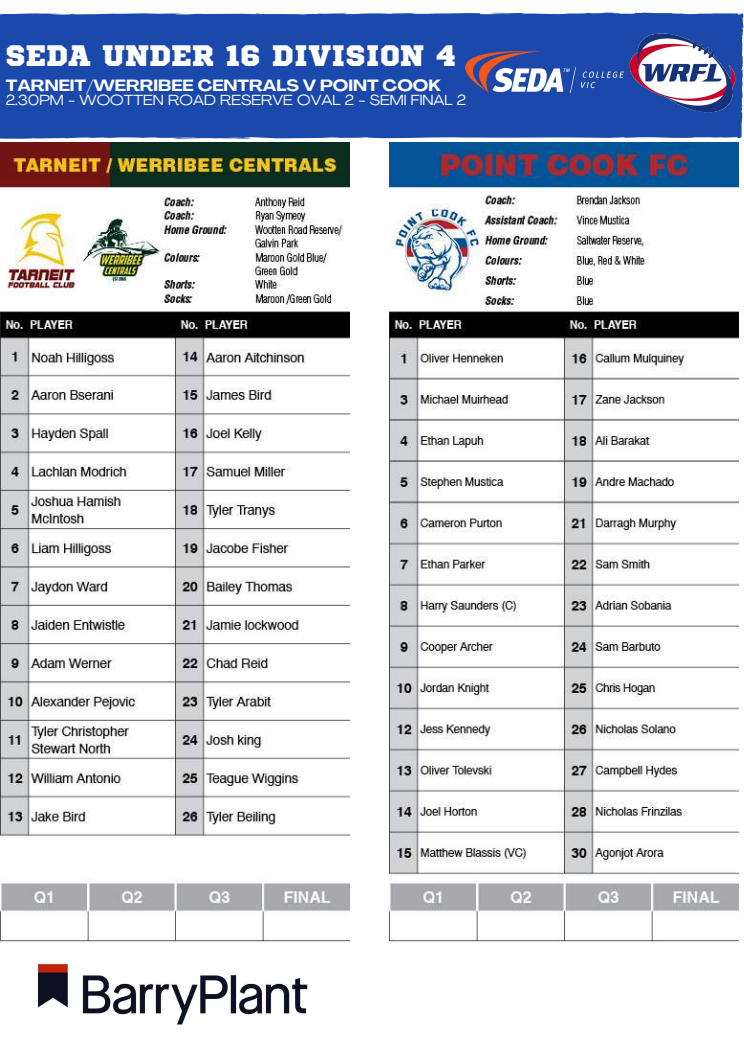
<style>
.page{position:relative;width:744px;height:1053px;background:#fff}
.page>*{position:absolute;margin:0;border:0;box-sizing:border-box;transform-origin:0 0}
.t1{font:29.44px "Sports World";color:#fff}
.t2{font:700 expanded 16.04px "Agrandir";color:#fff}
.t3{font:expanded 14.44px "Agrandir";color:#fff}
</style>
<div class="page">
<div style="left:0;top:13px;width:743px;height:126px;background:#1b48ab"></div>
<img style="left:625px;top:30px;width:115px;height:89px">
<img style="left:449px;top:34px;width:198px;height:80px">
<img style="left:389px;top:143px;width:350px;height:800px">
<img style="left:37px;top:943px;width:271px;height:82px">
<img style="left:0;top:143px;width:350px;height:800px">
<h1 class="t1" style="left:6px;top:42px;width:452px">SEDA UNDER 16 DIVISION 4</h1>
<p class="t2" style="left:6px;top:79px;width:437px">TARNEIT/WERRIBEE CENTRALS V POINT COOK</p>
<p class="t3" style="left:6px;top:94px;width:462px">2.30PM - WOOTTEN ROAD RESERVE OVAL 2 - SEMI FINAL 2</p>
</div>
